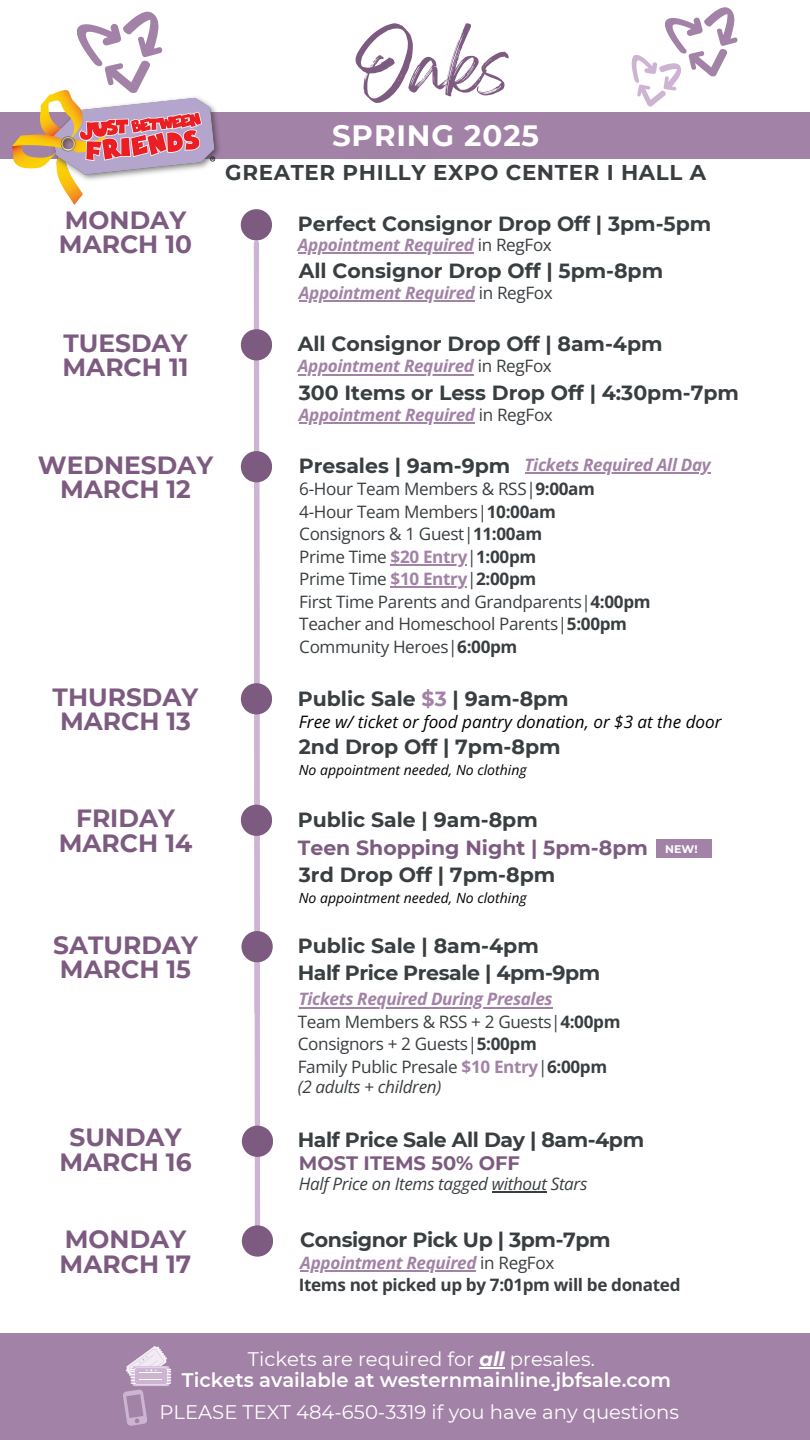
<style>
.page{position:relative;width:810px;height:1440px;background:#fff}
.page>*{position:absolute;margin:0;border:0;box-sizing:border-box;transform-origin:0 0}
.t1{font:56.8px "Gellatio";color:#7d5b81}
.t2{font:700 29.4px "Montserrat";letter-spacing:.03em;color:#fff}
.t3{font:700 24.9px/24.8px "Montserrat";color:#7d5b81}
.t4{font:700 21.4px "Montserrat";letter-spacing:.03em;color:#393e41}
.t5{font:700 20.5px "Montserrat";color:#393e41}
.t6{font:700 20.5px "Montserrat";letter-spacing:-.02em;color:#393e41}
.t7{font:700 20.5px "Montserrat";color:#7d5b81}
.t8{font:600 19.6px/21px "Montserrat";color:#fff;text-align:center}
.t9{font:19.6px "Montserrat";color:#fff}
.t10{font:700 19.4px "Montserrat";color:#7d5b81}
.t11{font:17.1px "Open Sans";letter-spacing:-.02em;color:#393e41}
.t12{font:italic 700 17.1px "Open Sans";letter-spacing:-.02em;color:#a282a6}
.t13{font:italic 17.1px "Open Sans";letter-spacing:-.02em;color:#393e41}
.t14{font:italic 17.1px "Open Sans";color:#000}
.t15{font:700 17.1px "Open Sans";letter-spacing:-.02em;color:#393e41}
.t16{font:italic 14px "Open Sans";color:#000}
.t17{font:700 11px "Montserrat";color:#fff}
.s1{font-weight:400;font-style:normal;color:#393e41}
.s2{font-weight:700}
.s3{font-weight:700;color:#a282a6}
.s4{color:#a282a6}
.s5{font-weight:400}
.s6{font-weight:700;font-style:italic}
</style>
<div class="page">
<div style="left:0;top:1334px;width:810px;height:106px;background:#a282a6"></div>
<hr style="left:298px;top:253px;width:176px;height:1px;background:#a282a6">
<hr style="left:391px;top:564px;width:76px;height:2px;background:#a282a6">
<hr style="left:391px;top:587px;width:76px;height:1px;background:#a282a6">
<div style="left:0;top:112px;width:810px;height:46px;background:#a282a6"></div>
<img style="left:13px;top:91px;width:212px;height:113px">
<svg style="left:75px;top:11px;width:89px;height:87px"></svg>
<svg style="left:631px;top:7px;width:107px;height:100px"></svg>
<hr style="left:299px;top:300px;width:176px;height:2px;background:#a282a6">
<hr style="left:298px;top:374px;width:176px;height:1px;background:#a282a6">
<hr style="left:299px;top:422px;width:176px;height:2px;background:#a282a6">
<hr style="left:525px;top:472px;width:185px;height:2px;background:#a282a6">
<svg style="left:123px;top:1346px;width:48px;height:80px"></svg>
<hr style="left:480px;top:1367px;width:25px;height:2px;background:#fff">
<hr style="left:299px;top:1007px;width:253px;height:1px;background:#a282a6">
<hr style="left:492px;top:1192px;width:55px;height:1px;background:#393e41">
<svg style="left:241px;top:209px;width:32px;height:1048px"></svg>
<hr style="left:300px;top:1270px;width:176px;height:2px;background:#a282a6">
<div style="left:656px;top:840px;width:56px;height:18px;background:#a282a6"></div>
<p class="t3" style="left:59px;top:207px;width:135px">MONDAY<br>MARCH 10</p>
<h3 class="t3" style="left:63px;top:330px;width:128px">TUESDAY<br>MARCH 11</h3>
<h5 class="t1" style="left:356px;top:53px;width:154px">Oaks</h5>
<p class="t2" style="left:332px;top:117px;width:209px">SPRING 2025</p>
<h5 class="t4" style="left:225px;top:159px;width:482px">GREATER PHILLY EXPO CENTER I HALL A</h5>
<p class="t5" style="left:298px;top:211px;width:415px">Perfect Consignor Drop Off | 3pm-5pm</p>
<p class="t12" style="left:298px;top:233px;width:256px">Appointment Required <span class="s1">in RegFox</span></p>
<p class="t5" style="left:299px;top:258px;width:366px">All Consignor Drop Off | 5pm-8pm</p>
<p class="t12" style="left:299px;top:280px;width:256px">Appointment Required <span class="s1">in RegFox</span></p>
<p class="t5" style="left:298px;top:332px;width:366px">All Consignor Drop Off | 8am-4pm</p>
<p class="t5" style="left:299px;top:380px;width:442px">300 Items or Less Drop Off | 4:30pm-7pm</p>
<p class="t12" style="left:299px;top:402px;width:256px">Appointment Required <span class="s1">in RegFox</span></p>
<p class="t12" style="left:298px;top:354px;width:256px">Appointment Required <span class="s1">in RegFox</span></p>
<p class="t3" style="left:38px;top:452px;width:177px;text-align:center">WEDNESDAY<br>MARCH 12</p>
<p class="t12" style="left:525px;top:452px;width:188px">Tickets Required All Day</p>
<h3 class="t5" style="left:299px;top:454px;width:213px">Presales | 9am-9pm</h3>
<h1 class="t11" style="left:299px;top:477px;width:297px">6-Hour Team Members &amp; RSS|<span class="s2">9:00am</span></h1>
<p class="t11" style="left:299px;top:499px;width:258px">4-Hour Team Members|<span class="s2">10:00am</span></p>
<p class="t11" style="left:299px;top:522px;width:244px">Consignors &amp; 1 Guest|<span class="s2">11:00am</span></p>
<h2 class="t11" style="left:299px;top:544px;width:239px">Prime Time <span class="s3">$20 Entry</span>|<span class="s2">1:00pm</span></h2>
<h4 class="t11" style="left:299px;top:567px;width:239px">Prime Time <span class="s3">$10 Entry</span>|<span class="s2">2:00pm</span></h4>
<h3 class="t11" style="left:299px;top:589px;width:353px">First Time Parents and Grandparents|<span class="s2">4:00pm</span></h3>
<h3 class="t11" style="left:299px;top:612px;width:329px">Teacher and Homeschool Parents|<span class="s2">5:00pm</span></h3>
<h3 class="t11" style="left:299px;top:634px;width:220px">Community Heroes|<span class="s2">6:00pm</span></h3>
<h3 class="t3" style="left:53px;top:684px;width:147px">THURSDAY<br>MARCH 13</h3>
<p class="t5" style="left:298px;top:686px;width:272px">Public Sale <span class="s4">$3</span> | 9am-8pm</p>
<h5 class="t14" style="left:299px;top:710px;width:424px">Free w/ ticket or food pantry donation, or $3 at the door</h5>
<h5 class="t5" style="left:299px;top:734px;width:263px">2nd Drop Off | 7pm-8pm</h5>
<p class="t16" style="left:299px;top:760px;width:229px">No appointment needed, No clothing</p>
<p class="t3" style="left:59px;top:806px;width:135px;text-align:center">FRIDAY<br>MARCH 14</p>
<h5 class="t5" style="left:298px;top:807px;width:241px">Public Sale | 9am-8pm</h5>
<h4 class="t7" style="left:298px;top:835px;width:352px">Teen Shopping Night | 5pm-8pm</h4>
<p class="t17" style="left:665px;top:842px;width:34px">NEW!</p>
<h5 class="t3" style="left:53px;top:932px;width:146px">SATURDAY<br>MARCH 15</h5>
<p class="t3" style="left:59px;top:1125px;width:134px;text-align:center">SUNDAY<br>MARCH 16</p>
<p class="t5" style="left:299px;top:862px;width:258px">3rd Drop Off | 7pm-8pm</p>
<h5 class="t16" style="left:299px;top:888px;width:229px">No appointment needed, No clothing</h5>
<h3 class="t5" style="left:298px;top:934px;width:243px">Public Sale | 8am-4pm</h3>
<p class="t6" style="left:298px;top:960px;width:304px">Half Price Presale | 4pm-9pm</p>
<h5 class="t12" style="left:299px;top:987px;width:255px">Tickets Required During Presales</h5>
<p class="t11" style="left:298px;top:1010px;width:324px">Team Members &amp; RSS + 2 Guests|<span class="s2">4:00pm</span></p>
<h5 class="t11" style="left:298px;top:1032px;width:241px">Consignors + 2 Guests|<span class="s2">5:00pm</span></h5>
<p class="t11" style="left:298px;top:1055px;width:311px">Family Public Presale <span class="s3">$10 Entry</span>|<span class="s2">6:00pm</span></p>
<h5 class="t13" style="left:298px;top:1075px;width:145px">(2 adults + children)</h5>
<p class="t6" style="left:298px;top:1127px;width:348px">Half Price Sale All Day | 8am-4pm</p>
<h5 class="t10" style="left:299px;top:1151px;width:223px">MOST ITEMS 50% OFF</h5>
<p class="t13" style="left:299px;top:1172px;width:290px">Half Price on Items tagged without Stars</p>
<p class="t3" style="left:60px;top:1227px;width:133px">MONDAY<br>MARCH 17</p>
<p class="t6" style="left:300px;top:1227px;width:312px">Consignor Pick Up | 3pm-7pm</p>
<p class="t12" style="left:300px;top:1250px;width:256px">Appointment Required <span class="s1">in RegFox</span></p>
<h5 class="t15" style="left:299px;top:1273px;width:383px">Items not picked up by 7:01pm will be donated</h5>
<p class="t8" style="left:182px;top:1348px;width:491px"><span class="s5">Tickets are required for</span> <span class="s6">all</span> <span class="s5">presales.<br></span>Tickets available at westernmainline.jbfsale.com</p>
<h5 class="t9" style="left:160px;top:1400px;width:521px">PLEASE TEXT 484-650-3319 if you have any questions</h5>
</div>
